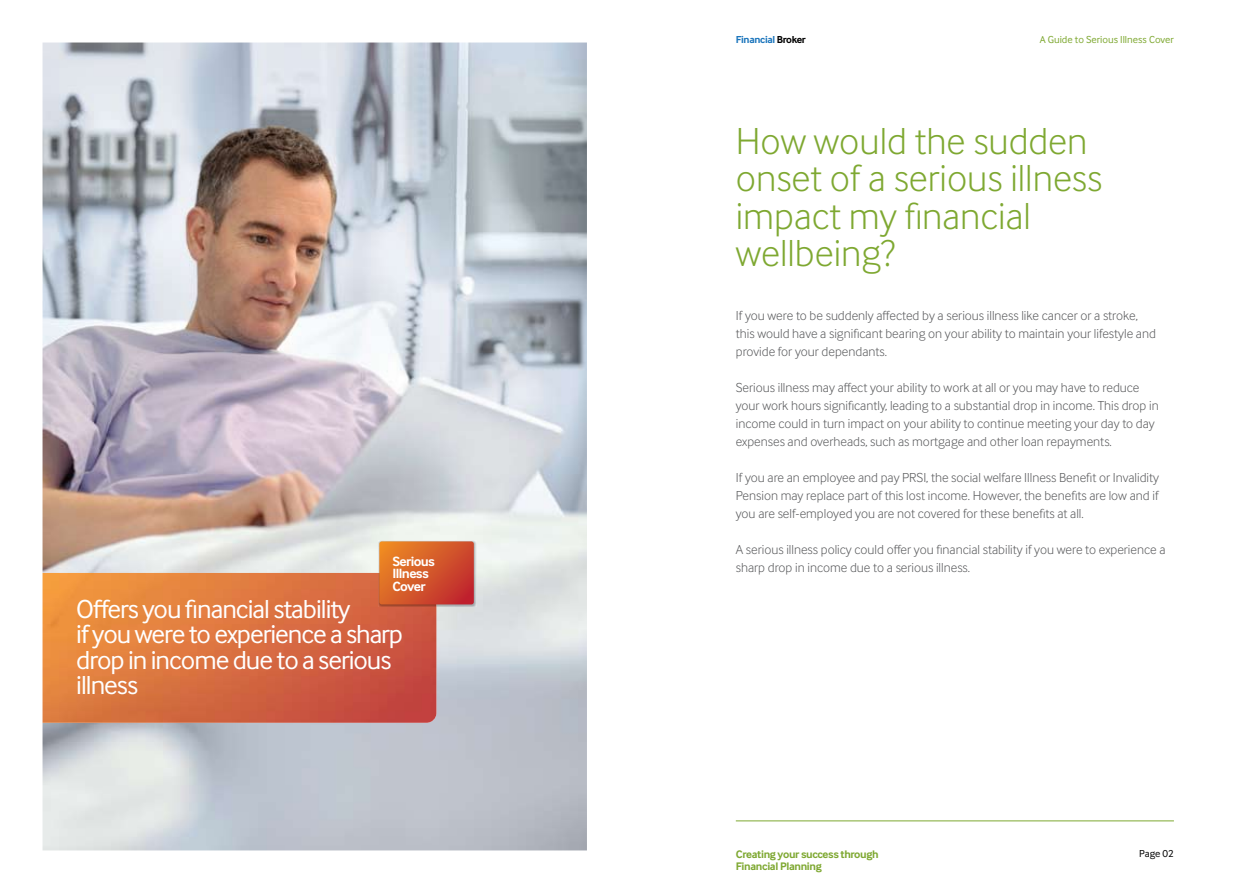
<style>
.page{position:relative;width:1259px;height:893px;background:#fff}
.page>*{position:absolute;margin:0;border:0;box-sizing:border-box;transform-origin:0 0}
.t1{font:300 39px/37.5px "Inter Face";color:#7ea831}
.t2{font:27px/25.5px "Inter Face";letter-spacing:-.04em;color:#fff}
.t3{font:700 13.8px/12.6px "Inter Face";letter-spacing:-.045em;color:#fff}
.t4{font:300 13.5px/18px "Inter Face";color:#58595b}
.t5{font:700 11.4px "Inter Face";letter-spacing:-.03em;color:#7ea831}
.t6{font:10.5px "Inter Face";color:#7ea831}
.t7{font:700 10.5px "Inter Face";letter-spacing:-.03em;color:#1b75bc}
.t8{font:10.5px "Inter Face";color:#000}
.s1{color:#000}
</style>
<div class="page">
<hr style="left:736px;top:821px;width:438px;height:1px;background:#7ea831">
<img style="left:43px;top:43px;width:544px;height:807px">
<img style="left:43px;top:573px;width:393px;height:150px">
<img style="left:378px;top:540px;width:98px;height:67px">
<img style="left:378px;top:573px;width:58px;height:34px">
<svg style="left:379px;top:541px;width:95px;height:63px;background:#d4592b"></svg>
<p class="t3" style="left:392px;top:555px;width:44px">Serious<br>Illness<br>Cover</p>
<h2 class="t2" style="left:76px;top:596px;width:328px">Offers you financial stability<br>if you were to experience a sharp drop in income due to a serious illness</h2>
<p class="t7" style="left:736px;top:33px;width:71px">Financial <span class="s1">Broker</span></p>
<p class="t6" style="left:1039px;top:33px;width:136px">A Guide to Serious Illness Cover</p>
<h1 class="t1" style="left:736px;top:121px;width:368px">How would the sudden onset of a serious illness impact my financial wellbeing?</h1>
<p class="t4" style="left:736px;top:306px;width:422px">If you were to be suddenly affected by a serious illness like cancer or a stroke, this would have a significant bearing on your ability to maintain your lifestyle and provide for your dependants.</p>
<p class="t4" style="left:736px;top:378px;width:424px">Serious illness may affect your ability to work at all or you may have to reduce your work hours significantly, leading to a substantial drop in income. This drop in income could in turn impact on your ability to continue meeting your day to day expenses and overheads, such as mortgage and other loan repayments.</p>
<p class="t4" style="left:736px;top:468px;width:425px;text-align:justify">If you are an employee and pay PRSI, the social welfare Illness Benefit or Invalidity Pension may replace part of this lost income. However, the benefits are low and if you are self-employed you are not covered for these benefits at all.</p>
<p class="t4" style="left:736px;top:540px;width:431px">A serious illness policy could offer you financial stability if you were to experience a sharp drop in income due to a serious illness.</p>
<p class="t5" style="left:736px;top:848px;width:144px">Creating your success through</p>
<p class="t8" style="left:1139px;top:848px;width:36px">Page 02</p>
<p class="t5" style="left:736px;top:859px;width:88px">Financial Planning</p>
</div>
